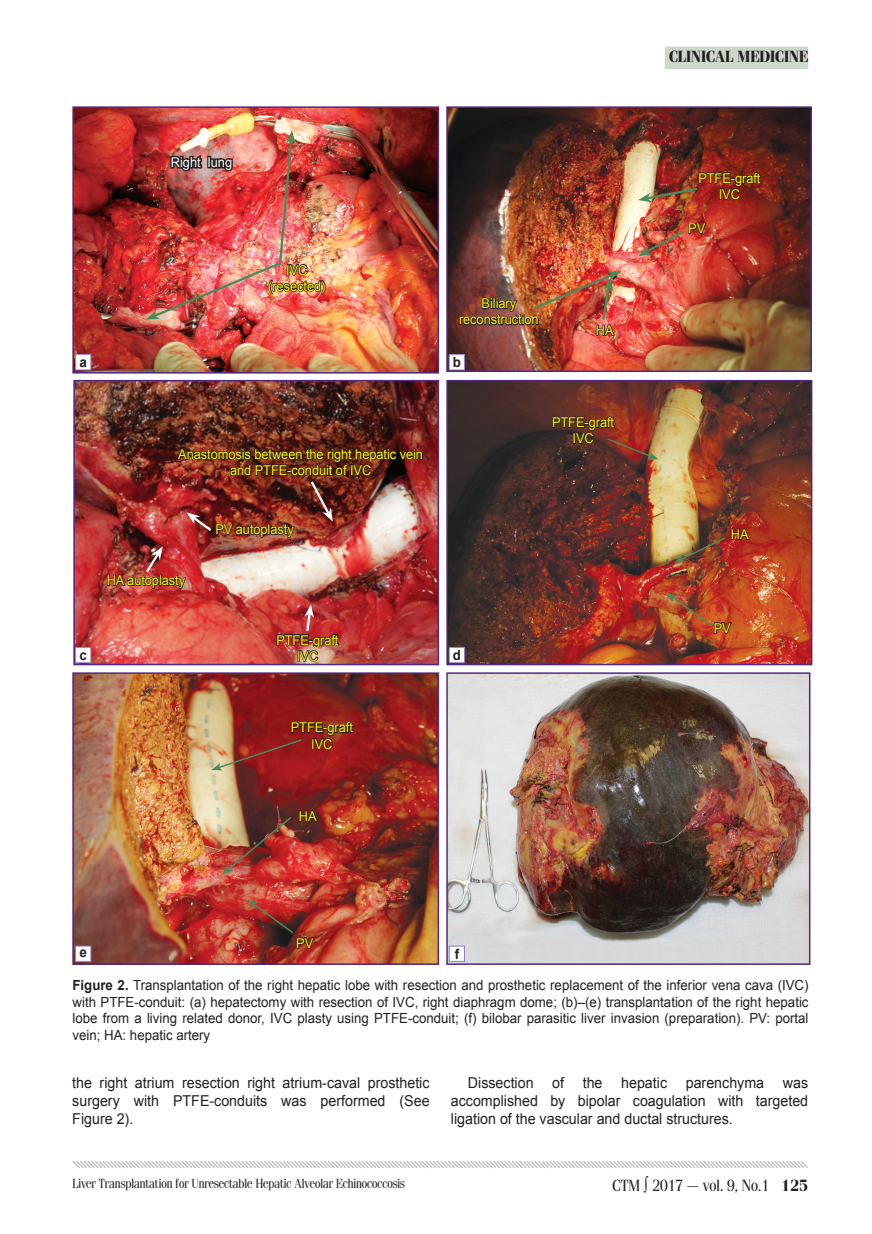
<style>
.page{position:relative;width:872px;height:1234px;background:#fff}
.page>*{position:absolute;margin:0;border:0;box-sizing:border-box;transform-origin:0 0}
.t1{font:16.5px "Simeiz";color:#231f20}
.t2{font:700 16.5px "Simeiz";color:#231f20}
.t3{font:15px/17.7px "Arial";color:#231f20;text-align:justify;scale:.95 1}
.t4{font:13.95px/16.8px "Arial";color:#231f20;text-align:justify;scale:.95 1}
.t5{font:700 13.95px "Arial";color:#231f20;scale:.95 1}
.t6{font:13.5px/16.2px "Arial";letter-spacing:-.005em;color:#fff200;text-align:center;scale:.95 1}
.t7{font:13.5px "Simeiz";color:#231f20;scale:.95 1}
.t8{font:13.5px "Arial";color:#fff;scale:.95 1}
.s1{font-weight:700}
</style>
<div class="page">
<svg style="left:72px;top:1161px;width:736px;height:7px"></svg>
<div style="left:665px;top:47px;width:143px;height:22px;background:#ccd8ca"></div>
<img style="left:75px;top:675px;width:361px;height:286px">
<div style="left:72px;top:672px;width:367px;height:292px;border:2px solid #542785"></div>
<img style="left:75px;top:109px;width:361px;height:261px">
<div style="left:72px;top:106px;width:367px;height:267px;border:2px solid #542785"></div>
<img style="left:449px;top:109px;width:360px;height:260px">
<div style="left:446px;top:106px;width:366px;height:266px;border:2px solid #542785"></div>
<img style="left:76px;top:383px;width:360px;height:279px">
<div style="left:73px;top:380px;width:366px;height:285px;border:2px solid #542785"></div>
<img style="left:449px;top:383px;width:360px;height:279px">
<div style="left:446px;top:380px;width:366px;height:285px;border:2px solid #542785"></div>
<img style="left:638px;top:171px;width:124px;height:33px">
<img style="left:458px;top:271px;width:163px;height:66px">
<img style="left:638px;top:222px;width:69px;height:34px">
<img style="left:106px;top:546px;width:81px;height:44px">
<img style="left:276px;top:604px;width:64px;height:61px">
<img style="left:176px;top:443px;width:248px;height:96px">
<svg style="left:551px;top:415px;width:107px;height:44px;background:#6b3327"></svg>
<img style="left:674px;top:523px;width:77px;height:39px">
<svg style="left:211px;top:720px;width:143px;height:50px;background:#95362d"></svg>
<img style="left:222px;top:805px;width:97px;height:69px">
<svg style="left:666px;top:592px;width:67px;height:45px;background:#b14e28"></svg>
<svg style="left:248px;top:899px;width:67px;height:53px;background:#882b26"></svg>
<img style="left:449px;top:675px;width:358px;height:286px">
<div style="left:446px;top:672px;width:364px;height:292px;border:2px solid #542785"></div>
<div style="left:76px;top:354px;width:15px;height:16px;background:#fff"></div>
<div style="left:75px;top:354px;width:16px;height:16px;border:1px solid #917dba"></div>
<div style="left:449px;top:354px;width:15px;height:16px;background:#fff"></div>
<div style="left:449px;top:354px;width:16px;height:16px;border:1px solid #917dba"></div>
<div style="left:76px;top:647px;width:15px;height:15px;background:#fff"></div>
<div style="left:75px;top:647px;width:16px;height:16px;border:1px solid #917dba"></div>
<div style="left:449px;top:647px;width:15px;height:15px;background:#fff"></div>
<div style="left:449px;top:647px;width:16px;height:16px;border:1px solid #917dba"></div>
<div style="left:76px;top:945px;width:15px;height:16px;background:#fff"></div>
<div style="left:75px;top:945px;width:16px;height:16px;border:1px solid #917dba"></div>
<div style="left:449px;top:945px;width:15px;height:16px;background:#fff"></div>
<div style="left:449px;top:945px;width:16px;height:16px;border:1px solid #917dba"></div>
<img style="left:146px;top:130px;width:180px;height:189px">
<p class="t8" style="left:171px;top:153px;width:66px">Right lung</p>
<p class="t6" style="left:268px;top:262px;width:62px">IVC (resected)</p>
<p class="t6" style="left:459px;top:295px;width:85px">Biliary reconstruction</p>
<p class="t5" style="left:80px;top:353px;width:10px">а</p>
<p class="t5" style="left:453px;top:353px;width:10px">b</p>
<p class="t6" style="left:596px;top:322px;width:20px">HA</p>
<p class="t6" style="left:178px;top:446px;width:259px">Anastomosis between the right hepatic vein and PTFE-conduit of IVC</p>
<p class="t6" style="left:107px;top:572px;width:84px">HA autoplasty</p>
<p class="t6" style="left:215px;top:521px;width:84px">PV autoplasty</p>
<p class="t6" style="left:276px;top:631px;width:67px">PTFE-graft<br>IVC</p>
<p class="t5" style="left:80px;top:645px;width:10px">c</p>
<p class="t5" style="left:453px;top:645px;width:10px">d</p>
<p class="t6" style="left:552px;top:414px;width:67px">PTFE-graft<br>IVC</p>
<p class="t6" style="left:291px;top:719px;width:67px">PTFE-graft<br>IVC</p>
<p class="t6" style="left:299px;top:807px;width:20px">HA</p>
<p class="t6" style="left:296px;top:934px;width:19px">PV</p>
<p class="t5" style="left:80px;top:942px;width:10px">e</p>
<p class="t5" style="left:454px;top:944px;width:6px">f</p>
<p class="t2" style="left:669px;top:48px;width:141px">СLINICAL MEDICINE</p>
<p class="t6" style="left:698px;top:170px;width:67px">PTFE-graft<br>IVC</p>
<p class="t6" style="left:688px;top:220px;width:19px">PV</p>
<p class="t6" style="left:731px;top:526px;width:20px">HA</p>
<p class="t6" style="left:714px;top:619px;width:19px">PV</p>
<p class="t4" style="left:72px;top:976px;width:776px"><span class="s1">Figure 2.</span> Transplantation of the right hepatic lobe with resection and prosthetic replacement of the inferior vena cava (IVC) with PTFE-conduit: (a) hepatectomy with resection of IVC, right diaphragm dome; (b)–(e) transplantation of the right hepatic lobe from a living related donor, IVC plasty using PTFE-conduit; (f) bilobar parasitic liver invasion (preparation). PV: portal vein; HA: hepatic artery</p>
<p class="t3" style="left:72px;top:1073px;width:377px">the right atrium resection right atrium-caval prosthetic surgery with PTFE-conduits was performed (See Figure 2).</p>
<p class="t3" style="left:451px;top:1073px;width:377px;text-indent:17px">Dissection of the hepatic parenchyma was accomplished by bipolar coagulation with targeted ligation of the vascular and ductal structures.</p>
<p class="t7" style="left:72px;top:1176px;width:351px">Liver Transplantation for Unresectable Hepatic Alveolar Echinococcosis</p>
<p class="t1" style="left:612px;top:1176px;width:197px">СТМ ∫ 2017 — vol. 9, No.1 <span class="s1">125</span></p>
</div>
